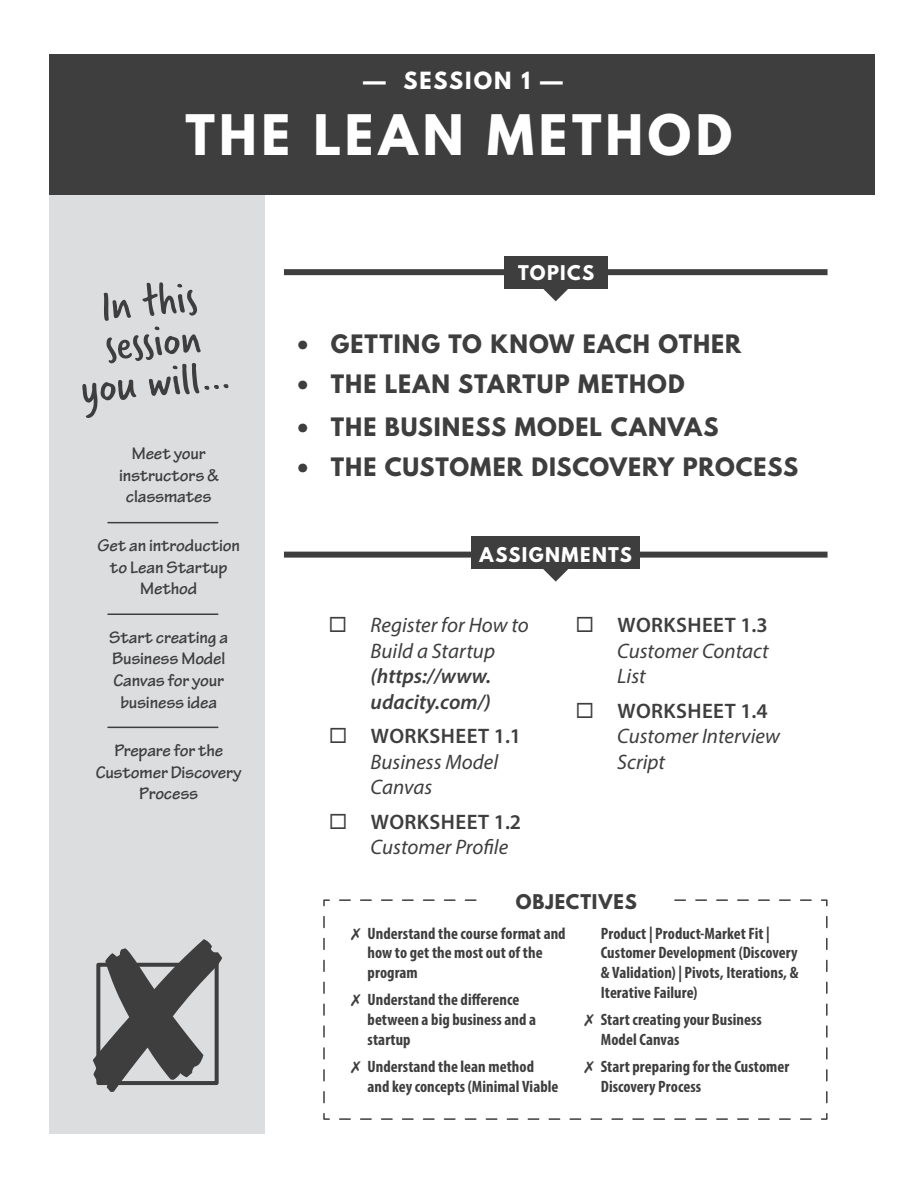
<style>
.page{position:relative;width:918px;height:1188px;background:#fff}
.page>*{position:absolute;margin:0;border:0;box-sizing:border-box;transform-origin:0 0}
.t1{font:700 49.5px "League Spartan";letter-spacing:.095em;color:#fff}
.t2{font:48px/40.5px "Verveine";color:#3e3e3f;text-align:center}
.t3{font:700 22.5px "League Spartan";letter-spacing:.04em;color:#3e3e3f}
.t4{font:italic 21px/25.5px "Myriad Pro";color:#3e3e3f}
.t5{font:700 21px "League Spartan";letter-spacing:.085em;color:#fff}
.t6{font:700 18px/21.6px "Tekton Pro";letter-spacing:-.01em;color:#3e3e3f;text-align:center}
.t7{font:700 18px "League Spartan";letter-spacing:.075em;color:#fff}
.t8{font:700 18px "League Spartan";letter-spacing:.05em;color:#3e3e3f}
.t9{font:700 condensed 16.5px/19.8px "Myriad Pro";letter-spacing:.005em;color:#3e3e3f}
.s1{font-weight:600}
.s2{font-weight:600;font-style:normal}
</style>
<div class="page">
<div style="left:284px;top:269px;width:544px;height:6px;background:#3e3e3f"></div>
<div style="left:504px;top:256px;width:104px;height:33px;background:#3e3e3f"></div>
<div style="left:50px;top:54px;width:216px;height:1080px;background:#dcdddf"></div>
<svg style="left:543px;top:569px;width:25px;height:13px"></svg>
<div style="left:284px;top:552px;width:544px;height:6px;background:#3e3e3f"></div>
<div style="left:472px;top:536px;width:168px;height:33px;background:#3e3e3f"></div>
<div style="left:50px;top:54px;width:825px;height:140px;background:#3e3e3f"></div>
<svg style="left:323px;top:899px;width:505px;height:221px"></svg>
<div style="left:484px;top:871px;width:185px;height:52px;background:#fff"></div>
<hr style="left:108px;top:522px;width:110px;height:1px;background:#3e3e3f">
<hr style="left:108px;top:614px;width:110px;height:1px;background:#3e3e3f">
<hr style="left:108px;top:727px;width:110px;height:1px;background:#3e3e3f">
<svg style="left:93px;top:939px;width:129px;height:153px"></svg>
<svg style="left:543px;top:289px;width:25px;height:12px"></svg>
<p class="t5" style="left:363px;top:64px;width:201px">— SESSION 1 —</p>
<p class="t1" style="left:185px;top:97px;width:549px">THE LEAN METHOD</p>
<p class="t2" style="left:72px;top:288px;width:153px;rotate:-5deg">In this session you will…</p>
<p class="t6" style="left:119px;top:443px;width:101px">Meet your instructors &amp; classmates</p>
<p class="t6" style="left:97px;top:535px;width:144px">Get an introduction to Lean Startup<br>Method</p>
<p class="t6" style="left:109px;top:627px;width:121px">Start creating a<br>Business Model<br>Canvas for your business idea</p>
<p class="t6" style="left:96px;top:740px;width:148px">Prepare for the<br>Customer Discovery<br>Process</p>
<p class="t7" style="left:518px;top:259px;width:77px">TOPICS</p>
<p class="t3" style="left:295px;top:326px;width:448px">• GETTING TO KNOW EACH OTHER</p>
<p class="t3" style="left:295px;top:367px;width:391px">• THE LEAN STARTUP METHOD</p>
<p class="t3" style="left:295px;top:409px;width:425px">• THE BUSINESS MODEL CANVAS</p>
<p class="t3" style="left:295px;top:449px;width:505px">• THE CUSTOMER DISCOVERY PROCESS</p>
<p class="t7" style="left:480px;top:541px;width:154px">ASSIGNMENTS</p>
<p class="t4" style="left:329px;top:612px;width:202px;text-align:center">◻ Register for How to<br>Build a Startup <span class="s1">(https://www. udacity.com/)</span></p>
<p class="t4" style="left:371px;top:723px;width:152px;text-indent:-42px">◻ <span class="s2">WORKSHEET 1.1<br></span>Business Model<br>Canvas</p>
<p class="t4" style="left:371px;top:808px;width:152px;text-indent:-42px">◻ <span class="s2">WORKSHEET 1.2<br></span>Customer Profile</p>
<p class="t4" style="left:617px;top:612px;width:153px;text-align:justify;text-indent:-42px">◻ <span class="s2">WORKSHEET 1.3<br></span>Customer Contact List</p>
<p class="t4" style="left:617px;top:697px;width:164px;text-indent:-42px">◻ <span class="s2">WORKSHEET 1.4<br></span>Customer Interview<br>Script</p>
<p class="t8" style="left:516px;top:887px;width:123px">OBJECTIVES</p>
<p class="t9" style="left:368px;top:923px;width:200px;text-indent:-16px">✗ Understand the course format and how to get the most out of the program</p>
<p class="t9" style="left:368px;top:990px;width:170px;text-indent:-16px">✗ Understand the difference between a big business and a startup</p>
<p class="t9" style="left:368px;top:1057px;width:192px;text-indent:-16px">✗ Understand the lean method and key concepts (Minimal Viable</p>
<p class="t9" style="left:601px;top:923px;width:199px">Product | Product-Market Fit |<br>Customer Development (Discovery &amp; Validation) | Pivots, Iterations, &amp;<br>Iterative Failure)</p>
<p class="t9" style="left:601px;top:1009px;width:162px;text-indent:-16px">✗ Start creating your Business<br>Model Canvas</p>
<p class="t9" style="left:601px;top:1057px;width:190px;text-indent:-16px">✗ Start preparing for the Customer<br>Discovery Process</p>
</div>
